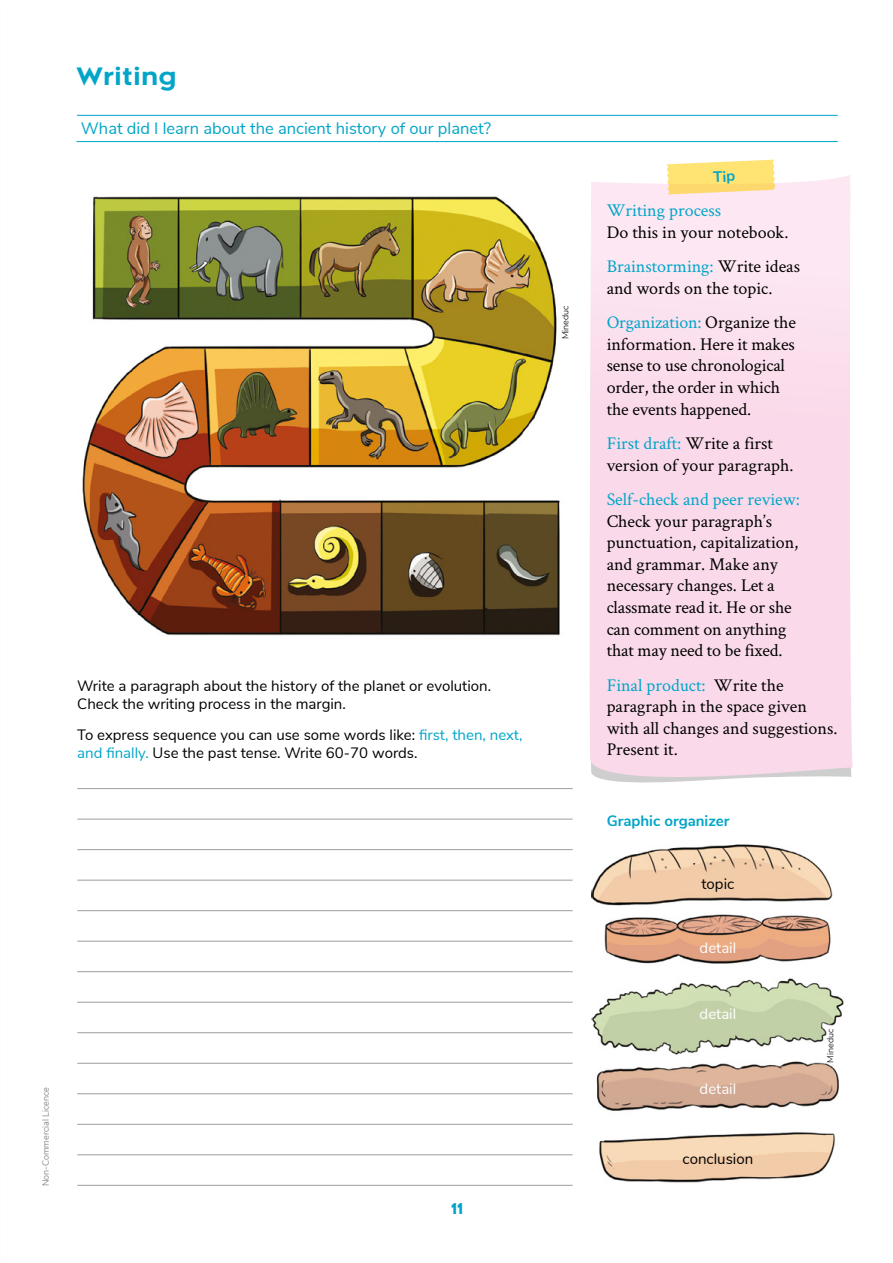
<style>
.page{position:relative;width:893px;height:1263px;background:#fff}
.page>*{position:absolute;margin:0;border:0;box-sizing:border-box;transform-origin:0 0}
.t1{font:24px "Metrosant";color:#00a5c8}
.t2{font:18px/21.6px "Crimson Text";color:#000}
.t3{font:18px "Crimson Text";color:#00a5c8}
.t4{font:16.5px "Nunito Sans";color:#00a5c8}
.t5{font:15px/18px "Nunito Sans";color:#000}
.t6{font:15px "Nunito Sans";color:#fff}
.t7{font:700 15px "Nunito Sans";color:#00a5c8}
.t8{font:15px "Metrosant";color:#00a5c8}
.t9{font:300 9px "Nunito Sans";color:#706f6f}
.t10{font:300 9px "Nunito Sans";color:#000}
.s1{color:#00a5c8}
</style>
<div class="page">
<hr style="left:77px;top:115px;width:761px;height:1px;background:#00a5c8">
<hr style="left:77px;top:141px;width:761px;height:1px;background:#00a5c8">
<img style="left:592px;top:844px;width:252px;height:339px">
<img style="left:82px;top:196px;width:478px;height:440px">
<svg style="left:589px;top:175px;width:264px;height:608px;background:#fadeec"></svg>
<hr style="left:77px;top:849px;width:496px;height:1px;background:#9d9d9c">
<hr style="left:77px;top:1032px;width:496px;height:1px;background:#9d9d9c">
<hr style="left:77px;top:880px;width:496px;height:1px;background:#9d9d9c">
<hr style="left:77px;top:1063px;width:496px;height:1px;background:#9d9d9c">
<hr style="left:77px;top:788px;width:496px;height:1px;background:#9d9d9c">
<hr style="left:77px;top:971px;width:496px;height:1px;background:#9d9d9c">
<hr style="left:77px;top:910px;width:496px;height:1px;background:#9d9d9c">
<hr style="left:77px;top:1093px;width:496px;height:1px;background:#9d9d9c">
<hr style="left:77px;top:1154px;width:496px;height:1px;background:#9d9d9c">
<hr style="left:77px;top:819px;width:496px;height:1px;background:#9d9d9c">
<hr style="left:77px;top:1002px;width:496px;height:1px;background:#9d9d9c">
<hr style="left:77px;top:941px;width:496px;height:1px;background:#9d9d9c">
<hr style="left:77px;top:1124px;width:496px;height:1px;background:#9d9d9c">
<hr style="left:77px;top:1185px;width:496px;height:1px;background:#9d9d9c">
<svg style="left:666px;top:160px;width:109px;height:34px;background:#fee284"></svg>
<h1 class="t1" style="left:77px;top:61px;width:102px">Writing</h1>
<p class="t4" style="left:81px;top:116px;width:412px">What did I learn about the ancient history of our planet?</p>
<p class="t5" style="left:77px;top:676px;width:415px">Write a paragraph about the history of the planet or evolution.<br>Check the writing process in the margin.</p>
<p class="t5" style="left:77px;top:724px;width:447px">To express sequence you can use some words like: <span class="s1">first, then, next, and finally.</span> Use the past tense. Write 60-70 words.</p>
<p class="t9" style="left:39px;top:1186px;width:101px;rotate:-90deg">Non-Commercial Licence</p>
<p class="t8" style="left:451px;top:1199px;width:14px">11</p>
<p class="t10" style="left:559px;top:339px;width:35px;rotate:-90deg">Mineduc</p>
<p class="t3" style="left:607px;top:198px;width:116px">Writing process</p>
<p class="t2" style="left:607px;top:214px;width:195px;line-height:34.3px">Do this in your notebook.<br><span class="s1">Brainstorming:</span> Write ideas</p>
<p class="t2" style="left:607px;top:270px;width:191px;line-height:34.3px">and words on the topic.<br><span class="s1">Organization:</span> Organize the</p>
<p class="t2" style="left:607px;top:333px;width:190px">information. Here it makes sense to use chronological order, the order in which the events happened.</p>
<p class="t2" style="left:607px;top:432px;width:188px"><span class="s1">First draft:</span> Write a first version of your paragraph.</p>
<p class="t3" style="left:607px;top:487px;width:195px">Self-check and peer review:</p>
<p class="t2" style="left:607px;top:509px;width:193px">Check your paragraph’s punctuation, capitalization, and grammar. Make any necessary changes. Let a classmate read it. He or she can comment on anything that may need to be fixed.</p>
<p class="t2" style="left:607px;top:673px;width:232px"><span class="s1">Final product:</span> Write the paragraph in the space given with all changes and suggestions.<br>Present it.</p>
<p class="t7" style="left:607px;top:810px;width:124px">Graphic organizer</p>
<p class="t5" style="left:701px;top:874px;width:34px">topic</p>
<p class="t6" style="left:700px;top:937px;width:38px">detail</p>
<p class="t6" style="left:700px;top:1003px;width:38px">detail</p>
<p class="t6" style="left:700px;top:1078px;width:38px">detail</p>
<p class="t5" style="left:683px;top:1149px;width:72px">conclusion</p>
<p class="t10" style="left:824px;top:1062px;width:35px;rotate:-90deg">Mineduc</p>
</div>
